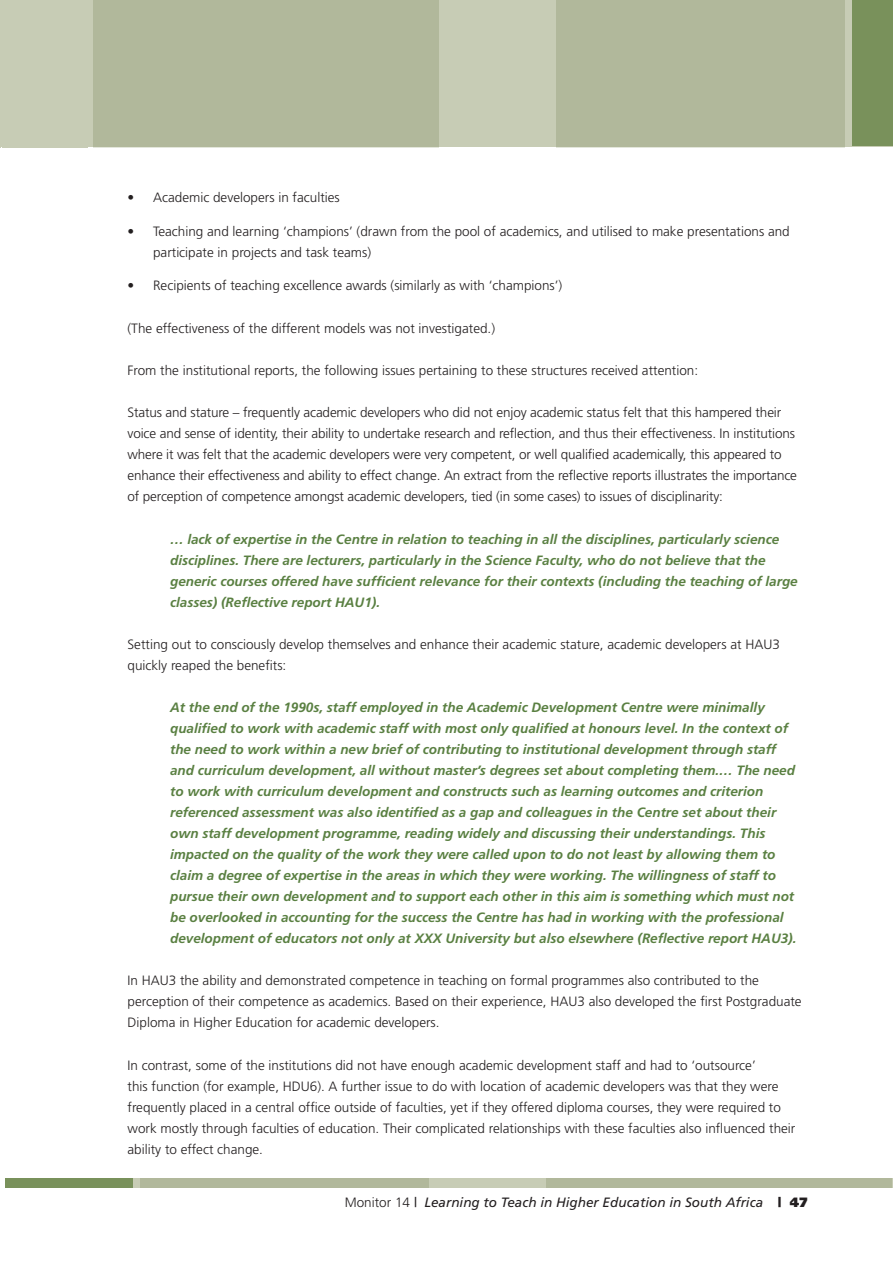
<style>
.page{position:relative;width:893px;height:1263px;background:#fff}
.page>*{position:absolute;margin:0;border:0;box-sizing:border-box;transform-origin:0 0}
.Body_Des{font:300 13.5px/21px "Frutiger";color:#231f20}
.QUOTE_BY_PERSON{font:italic 700 13.5px/21px "Frutiger";color:#5a8042}
.Indent_Paragraph_Bul{font:300 13.5px/21px "Frutiger";color:#231f20}
.t1{font:italic 13.5px "Frutiger";color:#231f20}
.s1{font-weight:300;font-style:normal}
.s2{font-weight:900;font-style:normal}
</style>
<div class="page">
<hr style="left:0;top:0;width:1px;height:148px;background:#c7ccb5">
<div style="left:2px;top:0;width:891px;height:147px;background:#c7ccb5"></div>
<div style="left:556px;top:0;width:289px;height:148px;background:#b1b89b"></div>
<div style="left:93px;top:0;width:345px;height:148px;background:#b1b89b"></div>
<div style="left:2px;top:0;width:86px;height:148px;background:#c7ccb5"></div>
<div style="left:852px;top:0;width:41px;height:146px;background:#79915b"></div>
<div style="left:5px;top:1179px;width:888px;height:9px;background:#c7ccb5"></div>
<div style="left:140px;top:1178px;width:289px;height:10px;background:#b1b89b"></div>
<div style="left:546px;top:1178px;width:345px;height:10px;background:#b1b89b"></div>
<div style="left:5px;top:1179px;width:128px;height:9px;background:#79915b"></div>
<p class="Indent_Paragraph_Bul" style="left:128px;top:187px;width:214px">• Academic developers in faculties</p>
<p class="Indent_Paragraph_Bul" style="left:153px;top:220px;width:638px;text-indent:-26px">• Teaching and learning ‘champions’ (drawn from the pool of academics, and utilised to make presentations and participate in projects and task teams)</p>
<p class="Indent_Paragraph_Bul" style="left:128px;top:275px;width:436px">• Recipients of teaching excellence awards (similarly as with ‘champions’)</p>
<p class="Body_Des" style="left:128px;top:318px;width:369px">(The effectiveness of the different models was not investigated.)</p>
<p class="Body_Des" style="left:128px;top:360px;width:572px">From the institutional reports, the following issues pertaining to these structures received attention:</p>
<p class="Body_Des" style="left:128px;top:402px;width:671px">Status and stature – frequently academic developers who did not enjoy academic status felt that this hampered their voice and sense of identity, their ability to undertake research and reflection, and thus their effectiveness. In institutions where it was felt that the academic developers were very competent, or well qualified academically, this appeared to enhance their effectiveness and ability to effect change. An extract from the reflective reports illustrates the importance of perception of competence amongst academic developers, tied (in some cases) to issues of disciplinarity:</p>
<p class="QUOTE_BY_PERSON" style="left:170px;top:528px;width:629px">… lack of expertise in the Centre in relation to teaching in all the disciplines, particularly science disciplines. There are lecturers, particularly in the Science Faculty, who do not believe that the generic courses offered have sufficient relevance for their contexts (including the teaching of large classes) (Reflective report HAU1).</p>
<p class="Body_Des" style="left:128px;top:634px;width:654px">Setting out to consciously develop themselves and enhance their academic stature, academic developers at HAU3 quickly reaped the benefits:</p>
<p class="QUOTE_BY_PERSON" style="left:170px;top:697px;width:628px">At the end of the 1990s, staff employed in the Academic Development Centre were minimally qualified to work with academic staff with most only qualified at honours level. In the context of the need to work within a new brief of contributing to institutional development through staff and curriculum development, all without master’s degrees set about completing them.… The need to work with curriculum development and constructs such as learning outcomes and criterion referenced assessment was also identified as a gap and colleagues in the Centre set about their own staff development programme, reading widely and discussing their understandings. This impacted on the quality of the work they were called upon to do not least by allowing them to claim a degree of expertise in the areas in which they were working. The willingness of staff to pursue their own development and to support each other in this aim is something which must not be overlooked in accounting for the success the Centre has had in working with the professional development of educators not only at XXX University but also elsewhere (Reflective report HAU3).</p>
<p class="Body_Des" style="left:128px;top:970px;width:676px">In HAU3 the ability and demonstrated competence in teaching on formal programmes also contributed to the perception of their competence as academics. Based on their experience, HAU3 also developed the first Postgraduate<br>Diploma in Higher Education for academic developers.</p>
<p class="Body_Des" style="left:128px;top:1054px;width:669px">In contrast, some of the institutions did not have enough academic development staff and had to ‘outsource’<br>this function (for example, HDU6). A further issue to do with location of academic developers was that they were frequently placed in a central office outside of faculties, yet if they offered diploma courses, they were required to work mostly through faculties of education. Their complicated relationships with these faculties also influenced their ability to effect change.</p>
<p class="t1" style="left:345px;top:1194px;width:464px"><span class="s1">Monitor 14</span> | Learning to Teach in Higher Education in South Africa <span class="s2">| 47</span></p>
</div>
